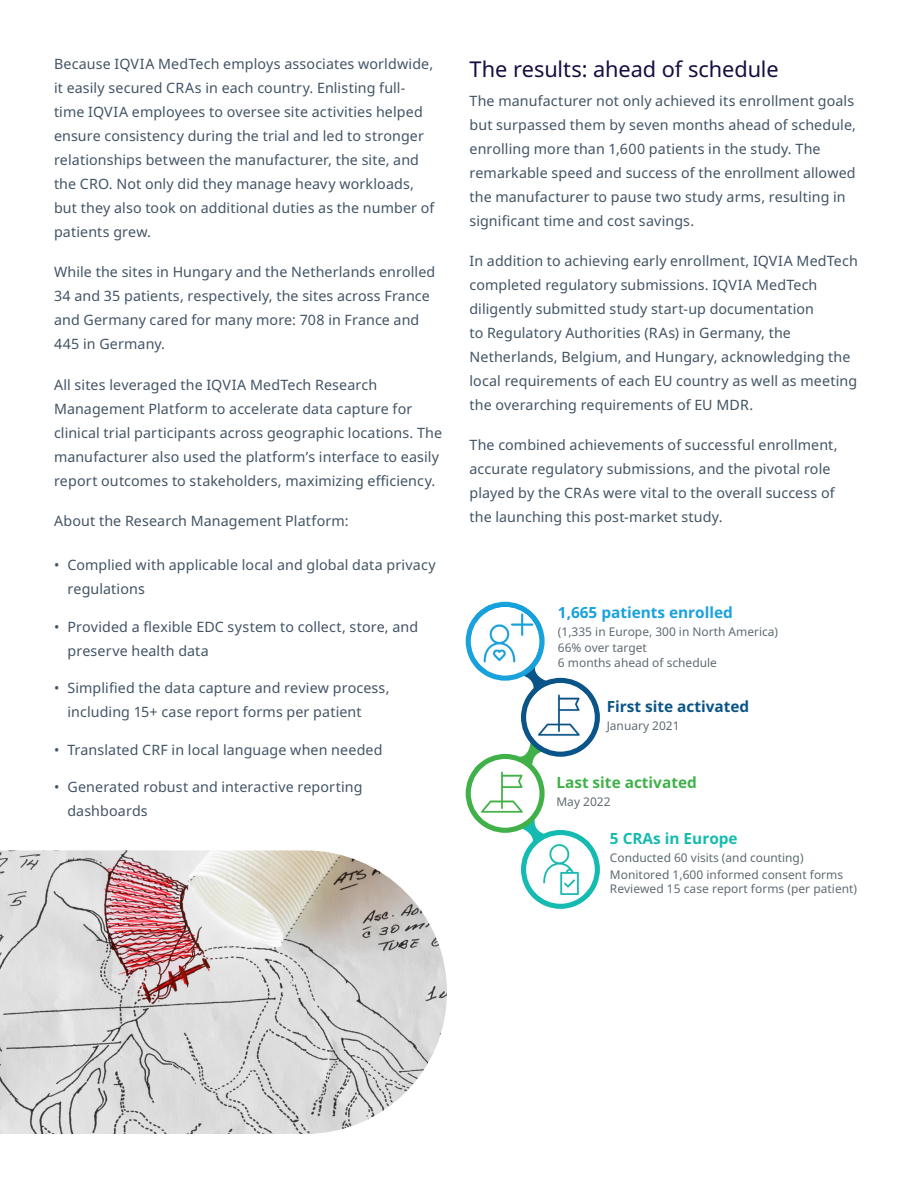
<style>
.page{position:relative;width:918px;height:1188px;background:#fff}
.page>*{position:absolute;margin:0;border:0;box-sizing:border-box;transform-origin:0 0}
.Section_heading{font:21.75px "Noto Sans";letter-spacing:-.005em;color:#150e42}
.t1{font:700 15.3px "Noto Sans";color:#19a2dc}
.t2{font:700 15.3px "Noto Sans";color:#0a5487}
.t3{font:700 15.3px "Noto Sans";color:#40b149}
.t4{font:700 15.3px "Noto Sans";color:#15bbb0}
.Body_copy_-_Space{font:14.25px/24px "Noto Sans";letter-spacing:.01em;color:#425465}
.t5{font:12px/15.8px "Noto Sans";color:#5f6b71}
</style>
<div class="page">
<svg style="left:466px;top:602px;width:134px;height:307px"></svg>
<img style="left:0;top:850px;width:447px;height:284px">
<p class="Body_copy_-_Space" style="left:54px;top:52px;width:382px">Because IQVIA MedTech employs associates worldwide, it easily secured CRAs in each country. Enlisting full&shy;time IQVIA employees to oversee site activities helped ensure consistency during the trial and led to stronger relationships between the manufacturer, the site, and the CRO. Not only did they manage heavy workloads, but they also took on additional duties as the number of patients grew.</p>
<p class="Body_copy_-_Space" style="left:54px;top:261px;width:383px">While the sites in Hungary and the Netherlands enrolled 34 and 35 patients, respectively, the sites across France and Germany cared for many more: 708 in France and 445 in Germany.</p>
<p class="Body_copy_-_Space" style="left:54px;top:373px;width:390px">All sites leveraged the IQVIA MedTech Research Management Platform to accelerate data capture for clinical trial participants across geographic locations. The manufacturer also used the platform’s interface to easily report outcomes to stakeholders, maximizing efficiency.</p>
<p class="Body_copy_-_Space" style="left:54px;top:509px;width:296px">About the Research Management Platform:</p>
<p class="Body_copy_-_Space" style="left:68px;top:553px;width:370px;text-indent:-14px">• Complied with applicable local and global data privacy regulations</p>
<p class="Body_copy_-_Space" style="left:68px;top:615px;width:352px;text-indent:-14px">• Provided a flexible EDC system to collect, store, and preserve health data</p>
<p class="Body_copy_-_Space" style="left:68px;top:676px;width:324px;text-indent:-14px">• Simplified the data capture and review process, including 15+ case report forms per patient</p>
<p class="Body_copy_-_Space" style="left:54px;top:738px;width:330px">• Translated CRF in local language when needed</p>
<p class="Body_copy_-_Space" style="left:68px;top:775px;width:297px;text-indent:-14px">• Generated robust and interactive reporting dashboards</p>
<p class="Section_heading" style="left:470px;top:57px;width:311px">The results: ahead of schedule</p>
<p class="Body_copy_-_Space" style="left:470px;top:89px;width:388px">The manufacturer not only achieved its enrollment goals but surpassed them by seven months ahead of schedule, enrolling more than 1,600 patients in the study. The remarkable speed and success of the enrollment allowed the manufacturer to pause two study arms, resulting in significant time and cost savings.</p>
<p class="Body_copy_-_Space" style="left:470px;top:249px;width:390px">In addition to achieving early enrollment, IQVIA MedTech completed regulatory submissions. IQVIA MedTech diligently submitted study start-up documentation<br>to Regulatory Authorities (RAs) in Germany, the Netherlands, Belgium, and Hungary, acknowledging the local requirements of each EU country as well as meeting the overarching requirements of EU MDR.</p>
<p class="Body_copy_-_Space" style="left:470px;top:433px;width:370px">The combined achievements of successful enrollment, accurate regulatory submissions, and the pivotal role played by the CRAs were vital to the overall success of the launching this post-market study.</p>
<p class="t1" style="left:558px;top:606px;width:176px">1,665 patients enrolled</p>
<p class="t5" style="left:558px;top:625px;width:222px">(1,335 in Europe, 300 in North America)<br>66% over target<br>6 months ahead of schedule</p>
<p class="t2" style="left:607px;top:701px;width:144px">First site activated</p>
<p class="t5" style="left:607px;top:719px;width:74px">January 2021</p>
<p class="t3" style="left:556px;top:776px;width:142px">Last site activated</p>
<p class="t5" style="left:556px;top:795px;width:56px">May 2022</p>
<p class="t4" style="left:610px;top:832px;width:129px">5 CRAs in Europe</p>
<p class="t5" style="left:610px;top:850px;width:235px;line-height:17.1px">Conducted 60 visits (and counting)<br>Monitored 1,600 informed consent forms</p>
<p class="t5" style="left:610px;top:882px;width:249px">Reviewed 15 case report forms (per patient)</p>
</div>
